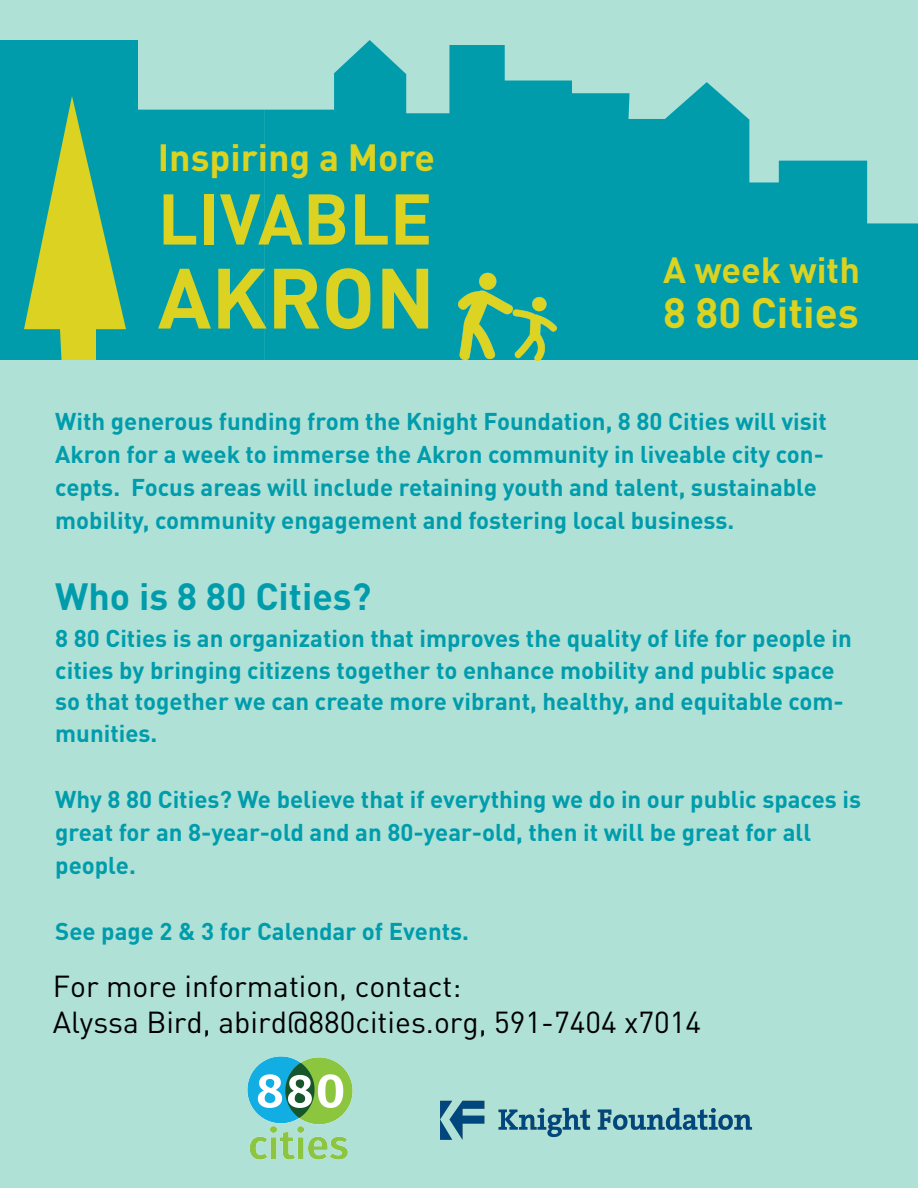
<style>
.page{position:relative;width:918px;height:1188px;background:#afe1d7}
.page>*{position:absolute;margin:0;border:0;box-sizing:border-box;transform-origin:0 0}
.t1{font:700 84px "DINOT";color:#dbd221}
.t2{font:700 70.5px "DINOT";color:#dbd221}
.t3{font:700 42px "DINOT";color:#dbd221}
.t4{font:700 37.5px "DINOT";color:#009cac}
.t5{font:700 37.5px "DINOT";color:#dbd221}
.t6{font:700 36px "DINOT";color:#dbd221}
.t7{font:30px/36px "DINOT";color:#000}
.t8{font:700 24px/33px "DINOT";color:#009cac}
</style>
<div class="page">
<svg style="left:265px;top:40px;width:653px;height:320px;fill:#009cac"></svg>
<svg style="left:0;top:40px;width:265px;height:320px;fill:#009cac"></svg>
<svg style="left:24px;top:96px;width:102px;height:264px"></svg>
<img style="left:459px;top:268px;width:97px;height:94px">
<img style="left:248px;top:1056px;width:105px;height:103px">
<img style="left:440px;top:1100px;width:313px;height:40px">
<h3 class="t5" style="left:158px;top:133px;width:279px">Inspiring a More</h3>
<h2 class="t2" style="left:158px;top:173px;width:276px">LIVABLE</h2>
<h1 class="t1" style="left:158px;top:243px;width:279px">AKRON</h1>
<h3 class="t6" style="left:663px;top:247px;width:198px">A week with</h3>
<h3 class="t3" style="left:663px;top:286px;width:197px">8 80 Cities</h3>
<p class="t8" style="left:55px;top:404px;width:773px">With generous funding from the Knight Foundation, 8 80 Cities will visit Akron for a week to immerse the Akron community in liveable city con&shy;cepts. Focus areas will include retaining youth and talent, sustainable mobility, community engagement and fostering local business.</p>
<h3 class="t4" style="left:55px;top:572px;width:318px">Who is 8 80 Cities?</h3>
<p class="t8" style="left:55px;top:622px;width:798px;line-height:31.7px">8 80 Cities is an organization that improves the quality of life for people in cities by bringing citizens together to enhance mobility and public space so that together we can create more vibrant, healthy, and equitable com&shy;munities.</p>
<p class="t8" style="left:55px;top:782px;width:807px">Why 8 80 Cities? We believe that if everything we do in our public spaces is great for an 8-year-old and an 80-year-old, then it will be great for all people.</p>
<p class="t8" style="left:55px;top:914px;width:415px">See page 2 &amp; 3 for Calendar of Events.</p>
<p class="t7" style="left:53px;top:968px;width:650px">For more information, contact:<br>Alyssa Bird, abird@880cities.org, 591-7404 x7014</p>
</div>
